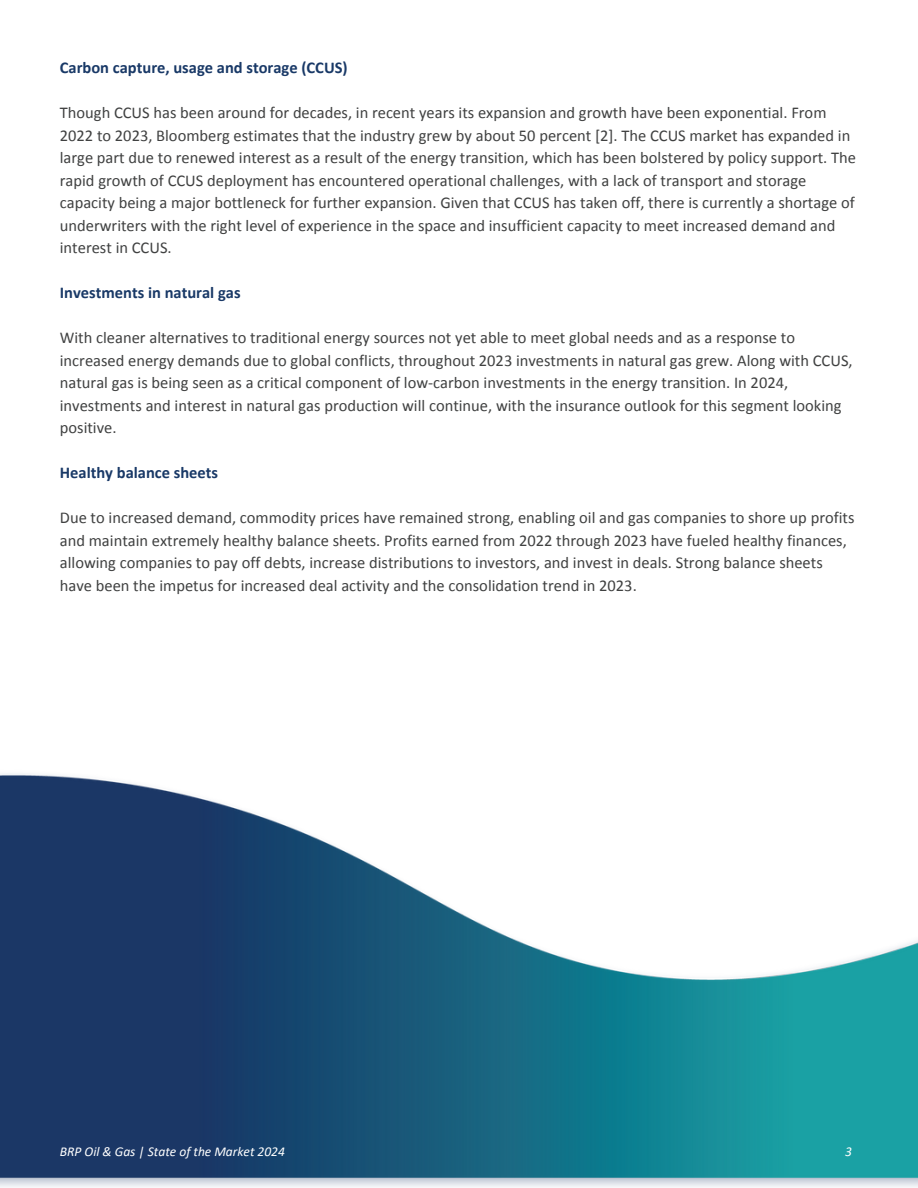
<style>
.page{position:relative;width:918px;height:1188px;background:#fff}
.page>*{position:absolute;margin:0;border:0;box-sizing:border-box;transform-origin:0 0}
.t1{font:16.5px/22.5px "Calibri";color:#404141}
.t2{font:700 16.5px "Calibri";color:#193967}
.t3{font:italic 13.5px "Calibri";color:#fff}
</style>
<div class="page">
<img style="left:0;top:773px;width:918px;height:414px">
<h2 class="t2" style="left:60px;top:61px;width:289px">Carbon capture, usage and storage (CCUS)</h2>
<h1 class="t1" style="left:60px;top:103px;width:798px">Though CCUS has been around for decades, in recent years its expansion and growth have been exponential. From 2022 to 2023, Bloomberg estimates that the industry grew by about 50 percent [2]. The CCUS market has expanded in large part due to renewed interest as a result of the energy transition, which has been bolstered by policy support. The rapid growth of CCUS deployment has encountered operational challenges, with a lack of transport and storage capacity being a major bottleneck for further expansion. Given that CCUS has taken off, there is currently a shortage of underwriters with the right level of experience in the space and insufficient capacity to meet increased demand and interest in CCUS.</h1>
<h2 class="t2" style="left:60px;top:286px;width:182px">Investments in natural gas</h2>
<h1 class="t1" style="left:60px;top:328px;width:794px">With cleaner alternatives to traditional energy sources not yet able to meet global needs and as a response to increased energy demands due to global conflicts, throughout 2023 investments in natural gas grew. Along with CCUS, natural gas is being seen as a critical component of low-carbon investments in the energy transition. In 2024, investments and interest in natural gas production will continue, with the insurance outlook for this segment looking positive.</h1>
<h2 class="t2" style="left:60px;top:466px;width:160px">Healthy balance sheets</h2>
<p class="t1" style="left:60px;top:508px;width:796px">Due to increased demand, commodity prices have remained strong, enabling oil and gas companies to shore up profits and maintain extremely healthy balance sheets. Profits earned from 2022 through 2023 have fueled healthy finances, allowing companies to pay off debts, increase distributions to investors, and invest in deals. Strong balance sheets have been the impetus for increased deal activity and the consolidation trend in 2023.</p>
<p class="t3" style="left:60px;top:1146px;width:227px">BRP Oil &amp; Gas | State of the Market 2024</p>
<p class="t3" style="left:845px;top:1146px;width:8px">3</p>
</div>
